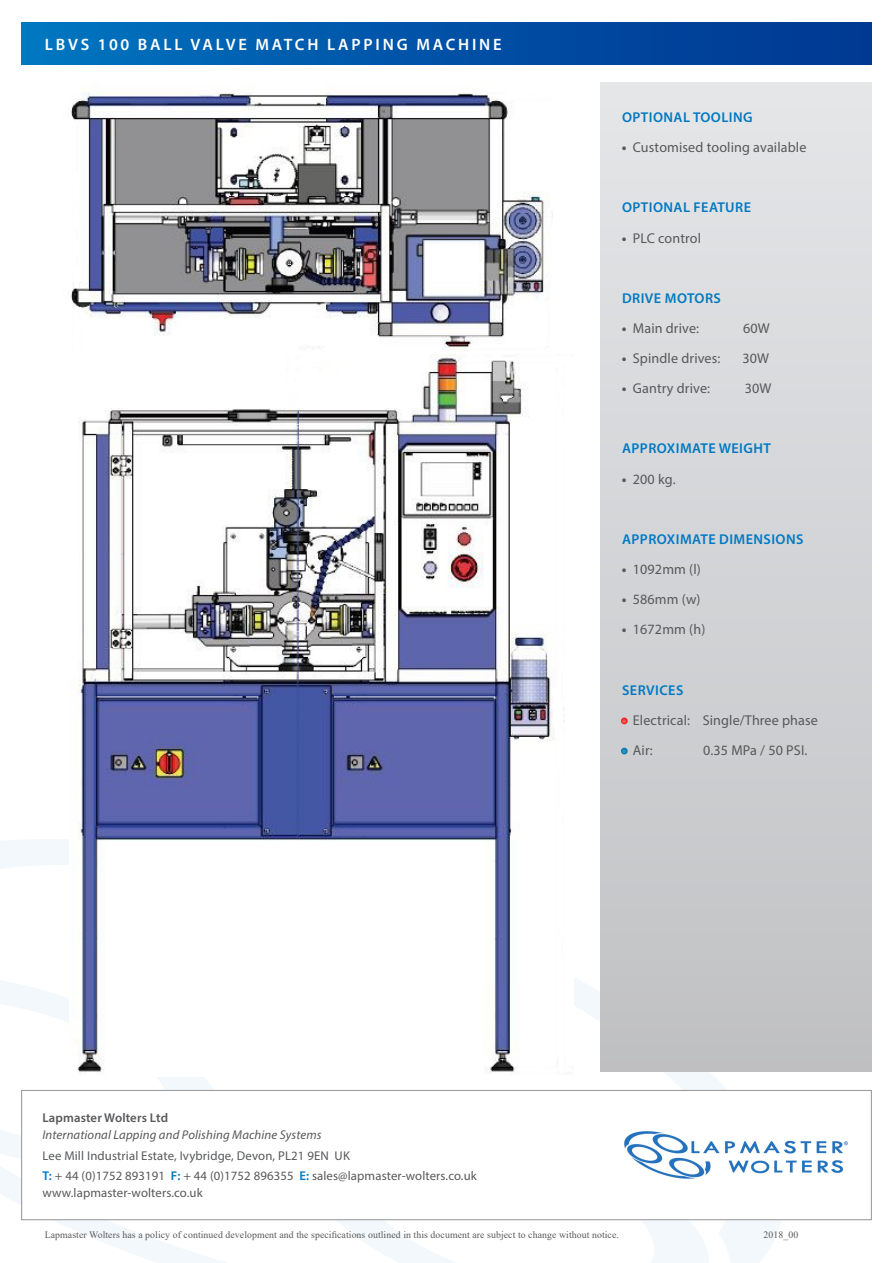
<style>
.page{position:relative;width:893px;height:1263px;background:#fff}
.page>*{position:absolute;margin:0;border:0;box-sizing:border-box;transform-origin:0 0}
.t1{font:600 16.5px "Myriad Pro";letter-spacing:.17em;color:#fff}
.indent{font:14.25px "Myriad Pro";letter-spacing:.01em;color:#57585a}
.blue_title{font:600 14.25px "Myriad Pro";letter-spacing:.03em;color:#0079c2}
.t2{font:12.75px/16.5px "Myriad Pro";letter-spacing:.01em;color:#57585a}
.t3{font:italic 12.75px/16.5px "Myriad Pro";letter-spacing:.01em;color:#57585a}
.t4{font:9.75px "Times New Roman";letter-spacing:.01em;color:#57585a}
.s1{font-weight:700}
.s2{font-weight:700;color:#f15d4a}
.s3{font-weight:700;color:#328ebe}
.s4{font-weight:600;font-style:normal}
.s5{font-weight:600;color:#0079c2}
</style>
<div class="page">
<div style="left:21px;top:22px;width:851px;height:43px;background:linear-gradient(to right,#0073bf,#003490)"></div>
<svg style="left:0;top:840px;width:808px;height:423px"></svg>
<div style="left:600px;top:82px;width:272px;height:989px;background:linear-gradient(to bottom,#e5e6e9,#c0c1c3)"></div>
<div style="left:21px;top:1090px;width:851px;height:130px;background:#fff;border:1px solid #939598"></div>
<img style="left:625px;top:1131px;width:223px;height:48px">
<div style="left:621px;top:717px;width:7px;height:7px;border:3px solid #ee222d;border-radius:50%"></div>
<div style="left:621px;top:748px;width:7px;height:6px;border:3px solid #077cb1;border-radius:50%"></div>
<img style="left:70px;top:89px;width:482px;height:262px">
<img style="left:70px;top:354px;width:504px;height:722px">
<p class="t1" style="left:45px;top:34px;width:458px">LBVS 100 BALL VALVE MATCH LAPPING MACHINE</p>
<p class="blue_title" style="left:622px;top:108px;width:132px">OPTIONAL TOOLING</p>
<p class="indent" style="left:622px;top:139px;width:186px"><span class="s1">•</span> Customised tooling available</p>
<p class="blue_title" style="left:622px;top:199px;width:130px">OPTIONAL FEATURE</p>
<p class="indent" style="left:622px;top:229px;width:81px"><span class="s1">•</span> PLC control</p>
<p class="blue_title" style="left:622px;top:289px;width:100px">DRIVE MOTORS</p>
<p class="indent" style="left:622px;top:319px;width:79px"><span class="s1">•</span> Main drive:</p>
<p class="indent" style="left:743px;top:319px;width:28px">60W</p>
<p class="indent" style="left:622px;top:349px;width:100px"><span class="s1">•</span> Spindle drives:</p>
<p class="indent" style="left:742px;top:349px;width:28px">30W</p>
<p class="indent" style="left:622px;top:380px;width:90px"><span class="s1">•</span> Gantry drive:</p>
<p class="indent" style="left:745px;top:380px;width:28px">30W</p>
<p class="blue_title" style="left:622px;top:440px;width:150px">APPROXIMATE WEIGHT</p>
<p class="indent" style="left:622px;top:470px;width:55px"><span class="s1">•</span> 200 kg.</p>
<p class="blue_title" style="left:622px;top:530px;width:183px">APPROXIMATE DIMENSIONS</p>
<p class="indent" style="left:622px;top:560px;width:80px"><span class="s1">•</span> 1092mm (l)</p>
<p class="indent" style="left:622px;top:590px;width:80px"><span class="s1">•</span> 586mm (w)</p>
<p class="indent" style="left:622px;top:621px;width:85px"><span class="s1">•</span> 1672mm (h)</p>
<p class="blue_title" style="left:622px;top:681px;width:63px">SERVICES</p>
<p class="indent" style="left:622px;top:711px;width:198px"><span class="s2">•</span> Electrical: Single/Three phase</p>
<p class="indent" style="left:622px;top:741px;width:32px"><span class="s3">•</span> Air:</p>
<p class="indent" style="left:703px;top:741px;width:106px">0.35 MPa / 50 PSI.</p>
<p class="t3" style="left:43px;top:1109px;width:281px"><span class="s4">Lapmaster Wolters Ltd<br></span>International Lapping and Polishing Machine Systems</p>
<p class="t2" style="left:43px;top:1147px;width:309px">Lee Mill Industrial Estate, Ivybridge, Devon, PL21 9EN UK</p>
<p class="t2" style="left:43px;top:1167px;width:436px"><span class="s5">T:</span> + 44 (0)1752 893191 <span class="s5">F:</span> + 44 (0)1752 896355 <span class="s5">E:</span> sales@lapmaster-wolters.co.uk www.lapmaster-wolters.co.uk</p>
<p class="t4" style="left:45px;top:1228px;width:576px">Lapmaster Wolters has a policy of continued development and the specifications outlined in this document are subject to change without notice.</p>
<p class="t4" style="left:763px;top:1228px;width:36px">2018_00</p>
</div>
